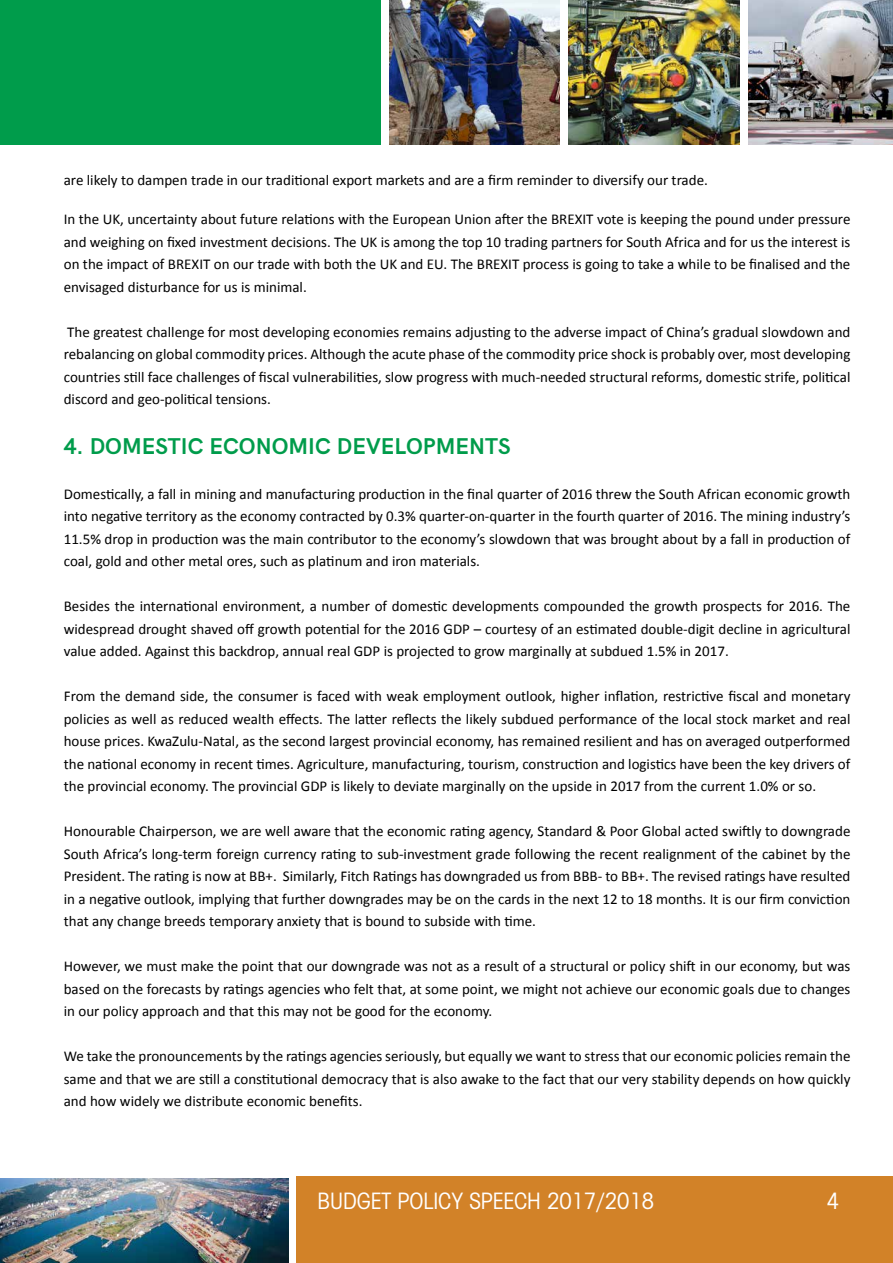
<style>
.page{position:relative;width:893px;height:1263px;background:#fff}
.page>*{position:absolute;margin:0;border:0;box-sizing:border-box;transform-origin:0 0}
.t1{font:condensed 24.6px "Avant Gard EF";color:#fff}
.t2{font:700 22.5px "HK Grotesk";color:#009c4b}
.t3{font:15px/22.5px "Calibri";color:#000;text-align:justify}
</style>
<div class="page">
<div style="left:0;top:0;width:381px;height:145px;background:#009c4b"></div>
<div style="left:296px;top:1176px;width:597px;height:87px;background:#d28228"></div>
<img style="left:748px;top:0;width:145px;height:145px">
<img style="left:569px;top:0;width:170px;height:145px">
<img style="left:389px;top:0;width:171px;height:145px">
<img style="left:0;top:1178px;width:288px;height:85px">
<p class="t3" style="left:64px;top:169px;width:646px">are likely to dampen trade in our traditional export markets and are a firm reminder to diversify our trade.</p>
<p class="t3" style="left:64px;top:208px;width:788px">In the UK, uncertainty about future relations with the European Union after the BREXIT vote is keeping the pound under pressure and weighing on fixed investment decisions. The UK is among the top 10 trading partners for South Africa and for us the interest is on the impact of BREXIT on our trade with both the UK and EU. The BREXIT process is going to take a while to be finalised and the envisaged disturbance for us is minimal.</p>
<p class="t3" style="left:64px;top:321px;width:788px">The greatest challenge for most developing economies remains adjusting to the adverse impact of China’s gradual slowdown and rebalancing on global commodity prices. Although the acute phase of the commodity price shock is probably over, most developing countries still face challenges of fiscal vulnerabilities, slow progress with much-needed structural reforms, domestic strife, political discord and geo-political tensions.</p>
<h2 class="t2" style="left:64px;top:429px;width:448px">4. DOMESTIC ECONOMIC DEVELOPMENTS</h2>
<p class="t3" style="left:64px;top:483px;width:788px">Domestically, a fall in mining and manufacturing production in the final quarter of 2016 threw the South African economic growth into negative territory as the economy contracted by 0.3% quarter-on-quarter in the fourth quarter of 2016. The mining industry’s 11.5% drop in production was the main contributor to the economy’s slowdown that was brought about by a fall in production of coal, gold and other metal ores, such as platinum and iron materials.</p>
<p class="t3" style="left:64px;top:595px;width:788px">Besides the international environment, a number of domestic developments compounded the growth prospects for 2016. The widespread drought shaved off growth potential for the 2016 GDP – courtesy of an estimated double-digit decline in agricultural value added. Against this backdrop, annual real GDP is projected to grow marginally at subdued 1.5% in 2017.</p>
<p class="t3" style="left:64px;top:685px;width:788px">From the demand side, the consumer is faced with weak employment outlook, higher inflation, restrictive fiscal and monetary policies as well as reduced wealth effects. The latter reflects the likely subdued performance of the local stock market and real house prices. KwaZulu-Natal, as the second largest provincial economy, has remained resilient and has on averaged outperformed the national economy in recent times. Agriculture, manufacturing, tourism, construction and logistics have been the key drivers of the provincial economy. The provincial GDP is likely to deviate marginally on the upside in 2017 from the current 1.0% or so.</p>
<p class="t3" style="left:64px;top:820px;width:788px">Honourable Chairperson, we are well aware that the economic rating agency, Standard &amp; Poor Global acted swiftly to downgrade South Africa’s long-term foreign currency rating to sub-investment grade following the recent realignment of the cabinet by the President. The rating is now at BB+. Similarly, Fitch Ratings has downgraded us from BBB- to BB+. The revised ratings have resulted in a negative outlook, implying that further downgrades may be on the cards in the next 12 to 18 months. It is our firm conviction that any change breeds temporary anxiety that is bound to subside with time.</p>
<p class="t3" style="left:64px;top:955px;width:788px">However, we must make the point that our downgrade was not as a result of a structural or policy shift in our economy, but was based on the forecasts by ratings agencies who felt that, at some point, we might not achieve our economic goals due to changes in our policy approach and that this may not be good for the economy.</p>
<p class="t3" style="left:64px;top:1045px;width:788px">We take the pronouncements by the ratings agencies seriously, but equally we want to stress that our economic policies remain the same and that we are still a constitutional democracy that is also awake to the fact that our very stability depends on how quickly and how widely we distribute economic benefits.</p>
<h1 class="t1" style="left:318px;top:1187px;width:338px">BUDGET POLICY SPEECH 2017/2018</h1>
<h1 class="t1" style="left:827px;top:1187px;width:14px">4</h1>
</div>
